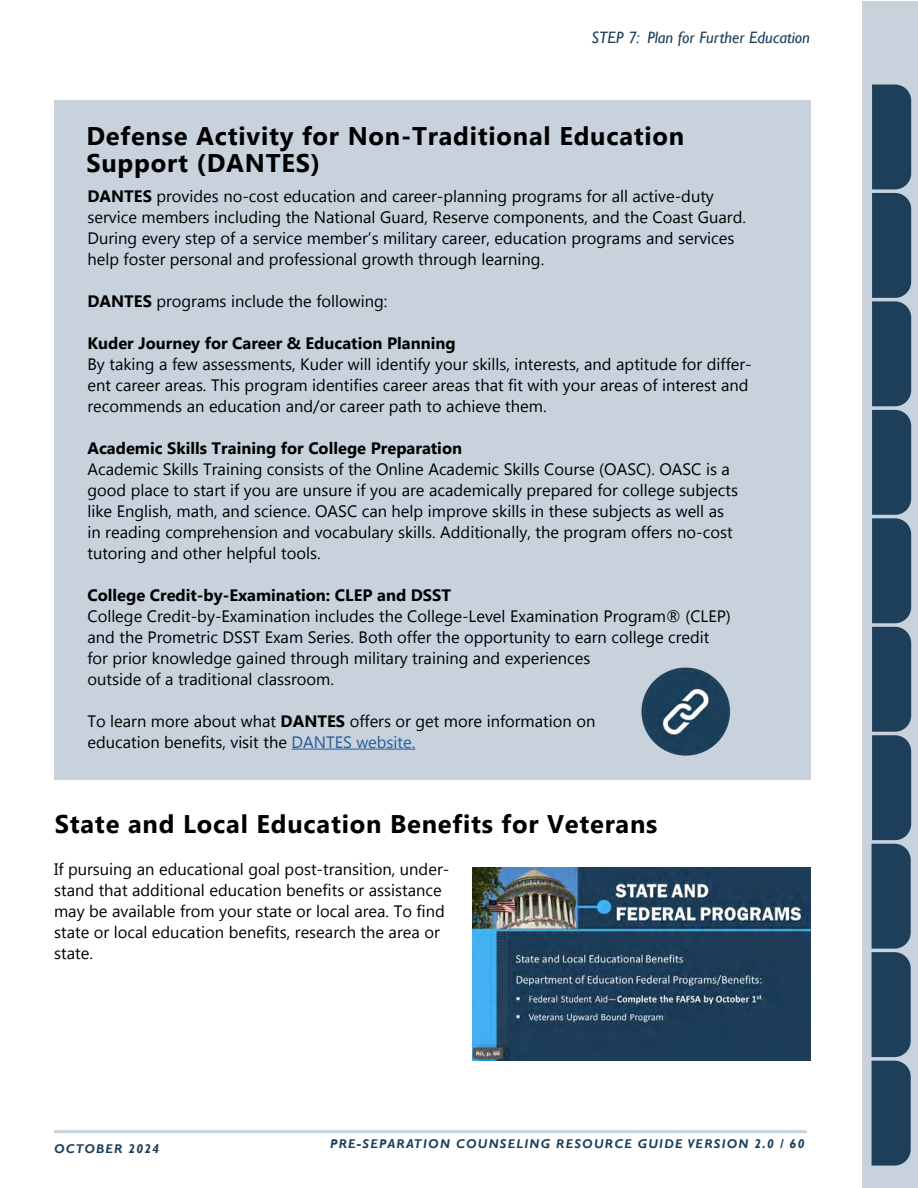
<style>
.page{position:relative;width:918px;height:1188px;background:#fff}
.page>*{position:absolute;margin:0;border:0;box-sizing:border-box;transform-origin:0 0}
.t1{font:700 25.5px/27px "Gadugi";letter-spacing:.03em;color:#000}
.t2{font:16.5px/21px "Gadugi";color:#000}
.t3{font:700 16.5px "Gadugi";color:#000}
.t4{font:italic 16.5px "Gill Sans";color:#1d3f5a}
.t5{font:italic 700 12.75px "Gill Sans";letter-spacing:.1em;color:#1d3f5a}
.s1{font-weight:700}
.s2{color:#275b9b}
</style>
<div class="page">
<div style="left:863px;top:1px;width:55px;height:1187px;background:#c7d2dc"></div>
<hr style="left:54px;top:1130px;width:753px;height:3px;background:#c7d2dc">
<svg style="left:872px;top:84px;width:39px;height:1082px;background:#274761"></svg>
<div style="left:54px;top:100px;width:756px;height:679px;background:#c7d2dc"></div>
<hr style="left:291px;top:749px;width:124px;height:1px;background:#275b9b">
<img style="left:641px;top:667px;width:90px;height:89px">
<img style="left:473px;top:868px;width:337px;height:192px">
<p class="t4" style="left:592px;top:27px;width:220px">STEP 7: Plan for Further Education</p>
<h1 class="t1" style="left:86px;top:122px;width:600px">Defense Activity for Non-Traditional Education<br>Support (DANTES)</h1>
<p class="t2" style="left:87px;top:185px;width:660px"><span class="s1">DANTES</span> provides no-cost education and career-planning programs for all active-duty service members including the National Guard, Reserve components, and the Coast Guard.<br>During every step of a service member’s military career, education programs and services help foster personal and professional growth through learning.</p>
<p class="t2" style="left:87px;top:290px;width:302px"><span class="s1">DANTES</span> programs include the following:</p>
<p class="t3" style="left:87px;top:333px;width:370px">Kuder Journey for Career &amp; Education Planning</p>
<p class="t2" style="left:87px;top:353px;width:666px">By taking a few assessments, Kuder will identify your skills, interests, and aptitude for differ&shy;ent career areas. This program identifies career areas that fit with your areas of interest and recommends an education and/or career path to achieve them.</p>
<p class="t3" style="left:87px;top:438px;width:376px">Academic Skills Training for College Preparation</p>
<p class="t2" style="left:87px;top:458px;width:652px">Academic Skills Training consists of the Online Academic Skills Course (OASC). OASC is a good place to start if you are unsure if you are academically prepared for college subjects like English, math, and science. OASC can help improve skills in these subjects as well as in reading comprehension and vocabulary skills. Additionally, the program offers no-cost tutoring and other helpful tools.</p>
<p class="t3" style="left:87px;top:585px;width:365px">College Credit-by-Examination: CLEP and DSST</p>
<p class="t2" style="left:87px;top:605px;width:645px">College Credit-by-Examination includes the College-Level Examination Program® (CLEP) and the Prometric DSST Exam Series. Both offer the opportunity to earn college credit for prior knowledge gained through military training and experiences<br>outside of a traditional classroom.</p>
<p class="t2" style="left:87px;top:710px;width:509px">To learn more about what <span class="s1">DANTES</span> offers or get more information on education benefits, visit the <span class="s2">DANTES website.</span></p>
<h1 class="t1" style="left:55px;top:810px;width:604px">State and Local Education Benefits for Veterans</h1>
<p class="t2" style="left:54px;top:858px;width:397px">If pursuing an educational goal post-transition, under&shy;stand that additional education benefits or assistance may be available from your state or local area. To find state or local education benefits, research the area or state.</p>
<p class="t5" style="left:54px;top:1141px;width:107px">OCTOBER 2024</p>
<p class="t5" style="left:330px;top:1136px;width:476px">PRE-SEPARATION COUNSELING RESOURCE GUIDE VERSION 2.0 / 60</p>
</div>
